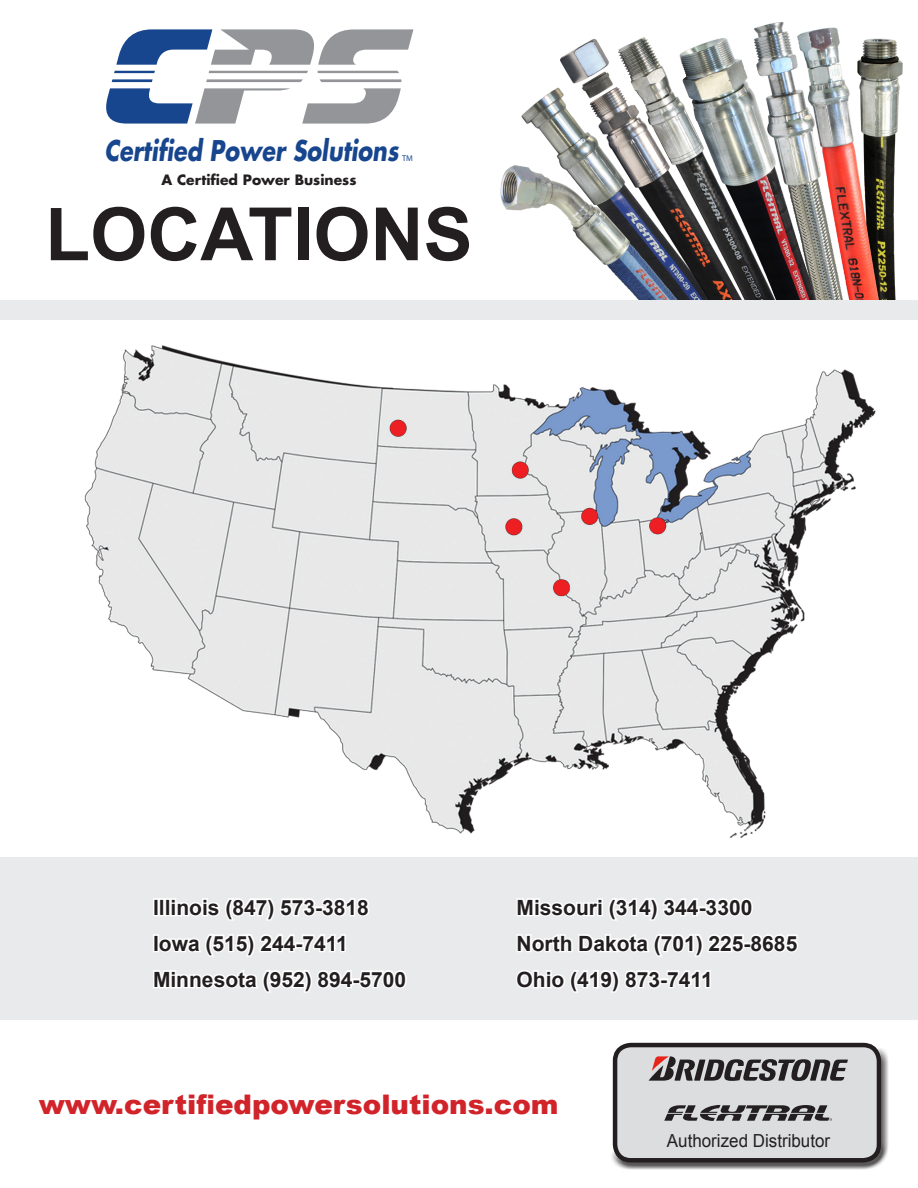
<style>
.page{position:relative;width:918px;height:1188px;background:#fff}
.page>*{position:absolute;margin:0;border:0;box-sizing:border-box;transform-origin:0 0}
.t1{font:700 73.5px "Arial";color:#231f20}
.t2{font:italic 700 27.75px "Futura";color:#17468e;scale:.8 1}
.t3{font:900 27px "Arial";color:#d1232a}
.t4{font:700 21px "Arial";color:#231f20}
.t5{font:18px "Arial";color:#231f20;scale:.94 1}
.t6{font:700 13.95px "Futura";color:#231f20}
.t7{font:8.4px "Myriad Pro";color:#17468e}
</style>
<div class="page">
<img style="left:500px;top:22px;width:403px;height:278px">
<div style="left:0;top:300px;width:918px;height:19px;background:#e9eaeb"></div>
<div style="left:0;top:858px;width:918px;height:162px;background:#e9eaeb"></div>
<svg style="left:112px;top:79px;width:41px;height:3px"></svg>
<svg style="left:114px;top:71px;width:41px;height:2px"></svg>
<svg style="left:320px;top:79px;width:81px;height:3px"></svg>
<svg style="left:206px;top:79px;width:97px;height:3px"></svg>
<svg style="left:209px;top:71px;width:99px;height:2px"></svg>
<svg style="left:318px;top:71px;width:81px;height:2px"></svg>
<svg style="left:302px;top:88px;width:99px;height:36px"></svg>
<svg style="left:106px;top:88px;width:184px;height:36px"></svg>
<svg style="left:116px;top:29px;width:297px;height:36px"></svg>
<div style="left:610px;top:1047px;width:278px;height:123px;background:#231f20;opacity:.75"></div>
<div style="left:615px;top:1045px;width:264px;height:115px;background:#dcdddf;border-radius:16px"></div>
<div style="left:613px;top:1043px;width:268px;height:120px;border:4px solid #231f20;border-radius:16px"></div>
<svg style="left:649px;top:1056px;width:199px;height:25px"></svg>
<svg style="left:664px;top:1105px;width:168px;height:16px"></svg>
<img style="left:84px;top:345px;width:792px;height:493px">
<svg style="left:153px;top:898px;width:254px;height:95px"></svg>
<svg style="left:517px;top:898px;width:281px;height:59px"></svg>
<svg style="left:516px;top:970px;width:195px;height:23px"></svg>
<p class="t2" style="left:105px;top:131px;width:369px">Certified Power Solutions</p>
<p class="t7" style="left:402px;top:153px;width:12px">TM</p>
<p class="t6" style="left:162px;top:170px;width:196px">A Certified Power Business</p>
<p class="t1" style="left:45px;top:185px;width:429px">LOCATIONS</p>
<p class="t4" style="left:153px;top:893px;width:217px">Illinois (847) 573-3818</p>
<p class="t4" style="left:153px;top:929px;width:196px">Iowa (515) 244-7411</p>
<p class="t4" style="left:153px;top:965px;width:255px">Minnesota (952) 894-5700</p>
<p class="t4" style="left:517px;top:893px;width:237px">Missouri (314) 344-3300</p>
<p class="t4" style="left:517px;top:929px;width:282px">North Dakota (701) 225-8685</p>
<p class="t4" style="left:517px;top:965px;width:198px">Ohio (419) 873-7411</p>
<p class="t3" style="left:39px;top:1085px;width:521px">www.certifiedpowersolutions.com</p>
<p class="t5" style="left:667px;top:1129px;width:175px">Authorized Distributor</p>
</div>
